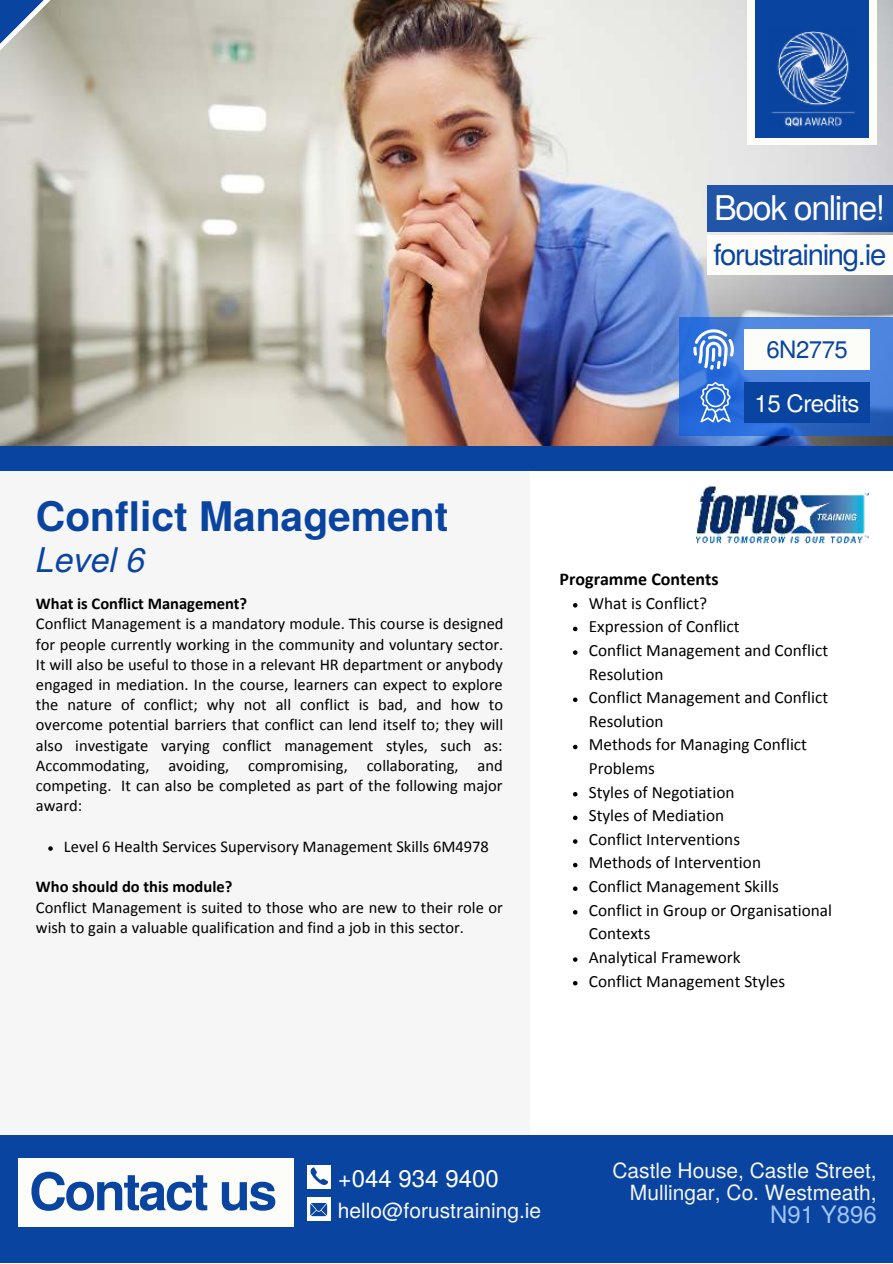
<style>
.page{position:relative;width:893px;height:1264px;background:#fff}
.page>*{position:absolute;margin:0;border:0;box-sizing:border-box;transform-origin:0 0}
.t1{font:700 51.9px "Te X Gyre Heros";letter-spacing:-.045em;color:#0944a1}
.t2{font:700 40.8px "Te X Gyre Heros";color:#0944a1}
.t3{font:34.05px "Te X Gyre Heros";letter-spacing:-.045em;color:#fff}
.t4{font:italic 33.9px "Te X Gyre Heros";color:#0944a1}
.t5{font:29.4px "Te X Gyre Heros";letter-spacing:-.045em;color:#0944a1}
.t6{font:24px "Te X Gyre Heros";color:#fff}
.t7{font:24px "Te X Gyre Heros";letter-spacing:-.02em;color:#fcfdf9}
.t8{font:24px "Te X Gyre Heros";color:#a1c3fa}
.t9{font:24px "Te X Gyre Heros";letter-spacing:-.02em;color:#0944a1}
.t10{font:21px/21.3px "Te X Gyre Heros";color:#f6f6f6;text-align:right}
.t11{font:700 18px "Calibri";color:#000}
.t12{font:17.25px/23.5px "Calibri";color:#000}
.t13{font:16.5px/20.2px "Calibri";color:#000;text-align:justify}
.t14{font:700 16.5px "Calibri";color:#000}
.s1{color:#fff}
</style>
<div class="page">
<div style="left:0;top:471px;width:529px;height:670px;background:#f6f6f6"></div>
<img style="left:0;top:0;width:892px;height:446px">
<div style="left:0;top:446px;width:892px;height:25px;background:#0944a1"></div>
<svg style="left:679px;top:317px;width:213px;height:118px;background:#3975d7"></svg>
<div style="left:744px;top:382px;width:125px;height:40px;background:#0944a1"></div>
<div style="left:0;top:1134px;width:892px;height:128px;background:#0944a1"></div>
<div style="left:18px;top:1157px;width:276px;height:69px;background:#fcfdf9"></div>
<div style="left:747px;top:0;width:129px;height:144px;background:#fcfdf9"></div>
<div style="left:755px;top:0;width:114px;height:137px;background:#0944a1"></div>
<img style="left:771px;top:31px;width:83px;height:97px">
<svg style="left:0;top:0;width:76px;height:75px;background:#9ba3a8"></svg>
<svg style="left:693px;top:329px;width:40px;height:41px"></svg>
<div style="left:744px;top:329px;width:125px;height:41px;background:#fcfdf9"></div>
<svg style="left:700px;top:382px;width:30px;height:40px"></svg>
<img style="left:695px;top:486px;width:174px;height:58px">
<div style="left:307px;top:1165px;width:23px;height:23px;background:#fff"></div>
<svg style="left:310px;top:1167px;width:18px;height:18px"></svg>
<div style="left:307px;top:1197px;width:23px;height:23px;background:#fff"></div>
<svg style="left:310px;top:1203px;width:17px;height:13px"></svg>
<div style="left:707px;top:186px;width:185px;height:46px;background:#1f54a7"></div>
<div style="left:707px;top:236px;width:185px;height:39px;background:#fcfdf9"></div>
<svg style="left:48px;top:846px;width:5px;height:4px"></svg>
<svg style="left:573px;top:603px;width:4px;height:4px"></svg>
<svg style="left:573px;top:626px;width:4px;height:5px"></svg>
<svg style="left:573px;top:650px;width:4px;height:4px"></svg>
<svg style="left:573px;top:697px;width:4px;height:5px"></svg>
<svg style="left:573px;top:744px;width:4px;height:5px"></svg>
<svg style="left:573px;top:792px;width:4px;height:4px"></svg>
<svg style="left:573px;top:815px;width:4px;height:5px"></svg>
<svg style="left:573px;top:839px;width:4px;height:4px"></svg>
<svg style="left:573px;top:862px;width:4px;height:5px"></svg>
<svg style="left:573px;top:886px;width:4px;height:5px"></svg>
<svg style="left:573px;top:910px;width:4px;height:4px"></svg>
<svg style="left:573px;top:957px;width:4px;height:4px"></svg>
<svg style="left:573px;top:981px;width:4px;height:4px"></svg>
<h2 class="t2" style="left:36px;top:485px;width:414px">Conflict Management</h2>
<h3 class="t4" style="left:36px;top:533px;width:111px">Level 6</h3>
<p class="t14" style="left:36px;top:592px;width:213px">What is Conflict Management?</p>
<p class="t13" style="left:36px;top:613px;width:469px">Conflict Management is a mandatory module. This course is designed for people currently working in the community and voluntary sector.<br>It will also be useful to those in a relevant HR department or anybody engaged in mediation. In the course, learners can expect to explore the nature of conflict; why not all conflict is bad, and how to overcome potential barriers that conflict can lend itself to; they will also investigate varying conflict management styles, such as:<br>Accommodating, avoiding, compromising, collaborating, and competing. It can also be completed as part of the following major award:</p>
<p class="t13" style="left:64px;top:835px;width:426px">Level 6 Health Services Supervisory Management Skills 6M4978</p>
<p class="t14" style="left:36px;top:875px;width:198px">Who should do this module?</p>
<p class="t13" style="left:36px;top:896px;width:468px">Conflict Management is suited to those who are new to their role or wish to gain a valuable qualification and find a job in this sector.</p>
<h3 class="t3" style="left:714px;top:181px;width:172px">Book online!</h3>
<h3 class="t5" style="left:713px;top:232px;width:174px">forustraining.ie</h3>
<h3 class="t9" style="left:766px;top:330px;width:83px">6N2775</h3>
<h3 class="t7" style="left:754px;top:384px;width:106px">15 Credits</h3>
<p class="t11" style="left:559px;top:566px;width:160px">Programme Contents</p>
<p class="t12" style="left:588px;top:590px;width:245px">What is Conflict?<br>Expression of Conflict<br>Conflict Management and Conflict<br>Resolution<br>Conflict Management and Conflict<br>Resolution<br>Methods for Managing Conflict<br>Problems<br>Styles of Negotiation<br>Styles of Mediation<br>Conflict Interventions<br>Methods of Intervention<br>Conflict Management Skills<br>Conflict in Group or Organisational<br>Contexts<br>Analytical Framework<br>Conflict Management Styles</p>
<h1 class="t1" style="left:29px;top:1151px;width:249px">Contact us</h1>
<h3 class="t6" style="left:338px;top:1159px;width:162px">+044 934 9400</h3>
<p class="t10" style="left:338px;top:1198px;width:205px"><span class="s1">hello</span>@forustraining.ie</p>
<p class="t10" style="left:612px;top:1158px;width:266px">Castle House, Castle Street,<br>Mullingar, Co. Westmeath,</p>
<h3 class="t8" style="left:770px;top:1195px;width:108px">N91 Y896</h3>
</div>
